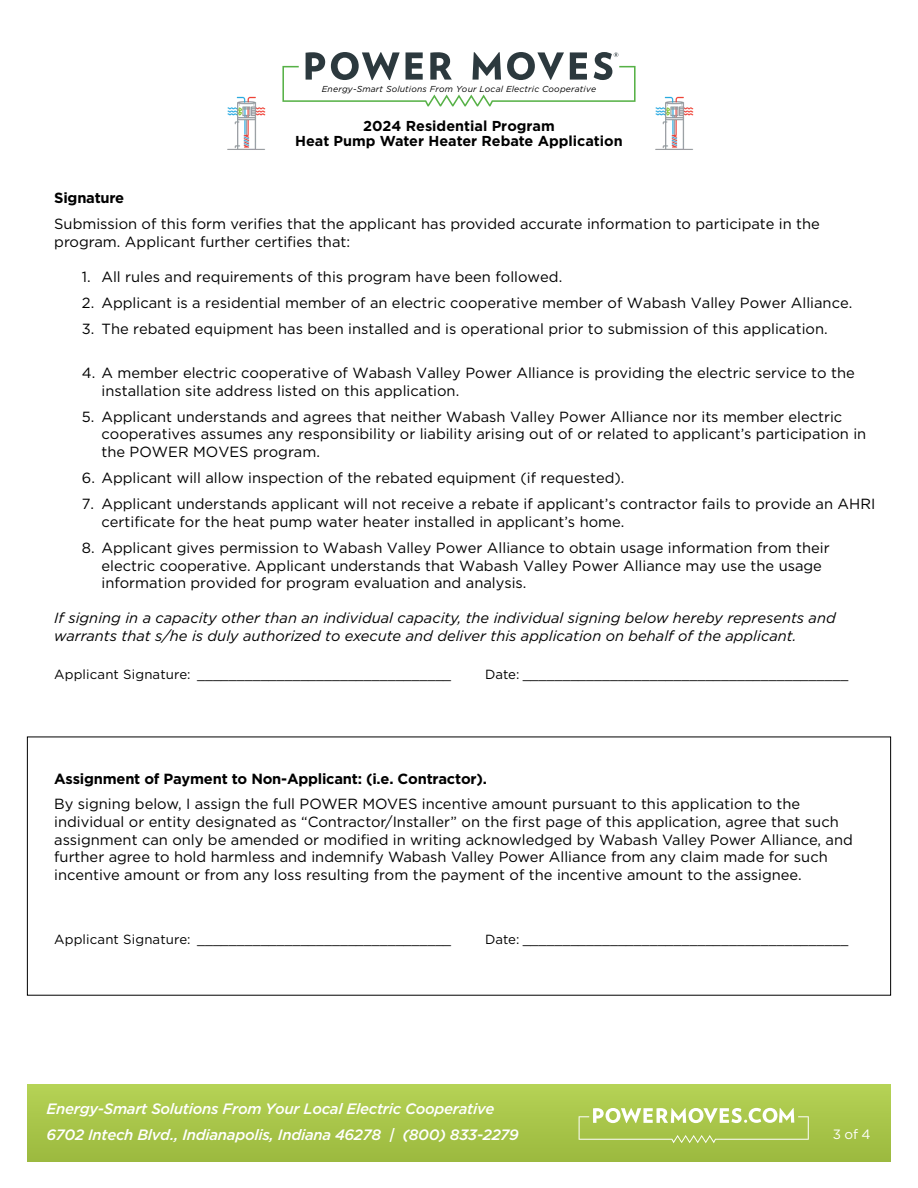
<style>
.page{position:relative;width:918px;height:1188px;background:#fff}
.page>*{position:absolute;margin:0;border:0;box-sizing:border-box;transform-origin:0 0}
.t1{font:italic 500 15px/25.5px "Gotham";letter-spacing:-.02em;color:#fff}
.T_body{font:14.7px/17.7px "Gotham";color:#000}
.T_body-2{font:italic 14.7px/17.7px "Gotham";color:#000}
.T_body-3{font:700 14.7px "Gotham";letter-spacing:-.015em;color:#000}
.t2{font:700 14.4px/14.2px "Gotham";color:#000;text-align:center}
.t3{font:13.5px "Gotham";color:#fff}
.T_fill_in_2_line{font:13.2px "Gotham";letter-spacing:.01em;color:#000}
.t4{font:italic 8.7px "Gotham";letter-spacing:.02em;color:#000}
.s1{font-style:inherit}
.s2{font-weight:700}
</style>
<div class="page">
<svg style="left:282px;top:52px;width:354px;height:54px"></svg>
<div style="left:27px;top:1084px;width:864px;height:78px;background:linear-gradient(to right,#a8c54a,#a9c64a)"></div>
<svg style="left:579px;top:1108px;width:230px;height:35px;background:#bad170"></svg>
<img style="left:227px;top:85px;width:57px;height:65px">
<img style="left:635px;top:85px;width:59px;height:65px">
<p class="t4" style="left:322px;top:83px;width:276px">Energy-Smart Solutions From Your Local Electric Cooperative</p>
<p class="t2" style="left:295px;top:119px;width:329px">202<span class="s1">4</span> Residential Program<br>Heat Pump Water Heater Rebate Application</p>
<p class="T_body-3" style="left:54px;top:188px;width:72px">Signature</p>
<p class="T_body" style="left:54px;top:215px;width:767px">Submission of this form verifies that the applicant has provided accurate information to participate in the program. Applicant further certifies that:</p>
<p class="T_body" style="left:82px;top:268px;width:482px">1. All rules and requirements of this program have been followed.</p>
<p class="T_body" style="left:82px;top:294px;width:772px">2. Applicant is a residential member of an electric cooperative member of Wabash Valley Power Alliance.</p>
<p class="T_body" style="left:82px;top:320px;width:747px">3. The rebated equipment has been installed and is operational prior to submission of this application.</p>
<p class="T_body" style="left:101px;top:364px;width:755px;text-indent:-20px">4. A member electric cooperative of Wabash Valley Power Alliance is providing the electric service to the installation site address listed on this application.</p>
<p class="T_body" style="left:101px;top:408px;width:766px;text-indent:-20px">5. Applicant understands and agrees that neither Wabash Valley Power Alliance nor its member electric cooperatives assumes any responsibility or liability arising out of or related to applicant’s participation in the POWER MOVES program.</p>
<p class="T_body" style="left:82px;top:469px;width:544px">6. Applicant will allow inspection of the rebated equipment (if requested).</p>
<p class="T_body" style="left:101px;top:495px;width:775px;text-indent:-20px">7. Applicant understands applicant will not receive a rebate if applicant’s contractor fails to provide an AHRI certificate for the heat pump water heater installed in applicant’s home.</p>
<p class="T_body" style="left:101px;top:539px;width:730px;text-indent:-20px">8. Applicant gives permission to Wabash Valley Power Alliance to obtain usage information from their electric cooperative. Applicant understands that Wabash Valley Power Alliance may use the usage information provided for program evaluation and analysis.</p>
<p class="T_body-2" style="left:54px;top:609px;width:783px">If signing in a capacity other than an individual capacity, the individual signing below hereby represents and warrants that s/he is duly authorized to execute and deliver this application on behalf of the applicant.</p>
<p class="T_fill_in_2_line" style="left:54px;top:666px;width:399px">Applicant Signature: ________________________________</p>
<p class="T_fill_in_2_line" style="left:485px;top:666px;width:365px">Date: _________________________________________</p>
<p class="T_body" style="left:54px;top:766px;width:748px;line-height:25.2px"><span class="s2">Assignment of Payment to Non-Applicant: (i.e. Contractor)</span><span class="s2">.<br></span>By signing below, I assign the full POWER MOVES incentive amount pursuant to this application to the</p>
<p class="T_body" style="left:54px;top:813px;width:800px">individual or entity designated as “Contractor/Installer” on the first page of this application, agree that such assignment can only be amended or modified in writing acknowledged by Wabash Valley Power Alliance, and further agree to hold harmless and indemnify Wabash Valley Power Alliance from any claim made for such incentive amount or from any loss resulting from the payment of the incentive amount to the assignee.</p>
<p class="T_fill_in_2_line" style="left:54px;top:931px;width:399px">Applicant Signature: ________________________________</p>
<p class="T_fill_in_2_line" style="left:485px;top:931px;width:365px">Date: _________________________________________</p>
<p class="t1" style="left:47px;top:1096px;width:474px">Energy-Smart Solutions From Your Local Electric Cooperative<br>6702 Intech Blvd., Indianapolis, Indiana 46278 | (800) 833-2279</p>
<p class="t3" style="left:833px;top:1125px;width:39px">3 of 4</p>
</div>
